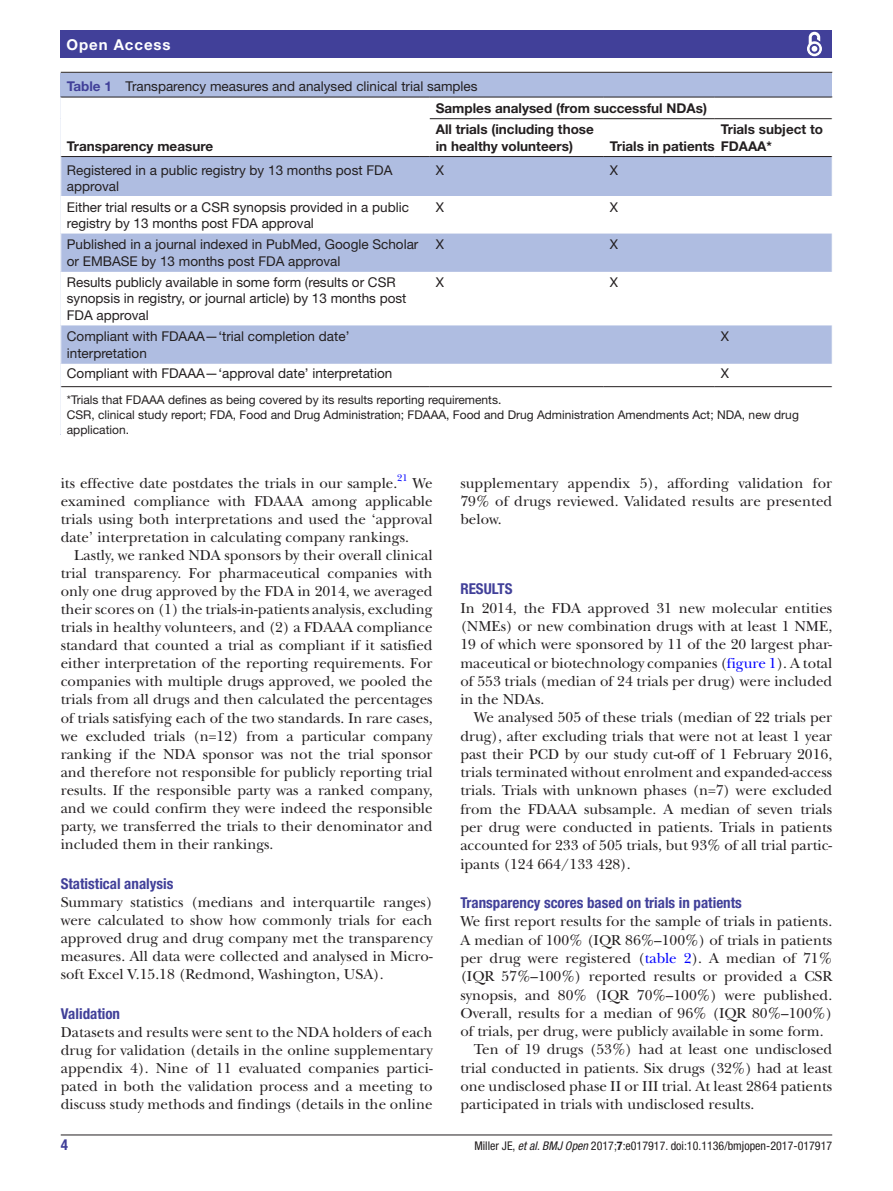
<style>
.page{position:relative;width:893px;height:1191px;background:#fff}
.page>*{position:absolute;margin:0;border:0;box-sizing:border-box;transform-origin:0 0}
.t1{font:15px/18px "New Baskerville";color:#231f20;text-align:justify}
.t2{font:700 condensed 15px "Helvetica Neue LT Std";color:#414099}
.t3{font:700 15px "Helvetica Neue LT Std";letter-spacing:.065em;color:#fff}
.t4{font:13.5px/16.2px "Helvetica Neue LT Std";color:#231f20}
.t5{font:700 13.5px/21.6px "Helvetica Neue LT Std";color:#231f20}
.t6{font:12px/15px "Helvetica Neue LT Std";color:#231f20}
.t7{font:condensed 12px "Helvetica Neue LT Std";color:#231f20}
.t8{font:9.9px "New Baskerville";color:#00f}
.s1{font-weight:700;color:#414099}
.s2{color:#00f}
.s3{font-style:italic}
.s4{font-weight:700}
</style>
<div class="page">
<hr style="left:61px;top:1134px;width:771px;height:1px;background:#231f20">
<div style="left:61px;top:31px;width:771px;height:27px;background:#414099"></div>
<svg style="left:807px;top:31px;width:15px;height:26px"></svg>
<div style="left:61px;top:73px;width:771px;height:361px;background:#afbde1"></div>
<hr style="left:61px;top:72px;width:771px;height:1px;background:#231f20">
<div style="left:61px;top:98px;width:771px;height:335px;background:#fff"></div>
<svg style="left:61px;top:157px;width:771px;height:206px"></svg>
<hr style="left:61px;top:156px;width:369px;height:1px;background:#231f20">
<hr style="left:61px;top:97px;width:369px;height:1px;background:#231f20">
<hr style="left:430px;top:97px;width:174px;height:1px;background:#231f20">
<hr style="left:604px;top:97px;width:111px;height:1px;background:#231f20">
<hr style="left:715px;top:97px;width:117px;height:1px;background:#231f20">
<hr style="left:430px;top:118px;width:174px;height:1px;background:#231f20">
<hr style="left:430px;top:156px;width:174px;height:1px;background:#231f20">
<hr style="left:604px;top:118px;width:111px;height:1px;background:#231f20">
<hr style="left:604px;top:156px;width:111px;height:1px;background:#231f20">
<hr style="left:715px;top:118px;width:117px;height:1px;background:#231f20">
<hr style="left:715px;top:156px;width:117px;height:1px;background:#231f20">
<hr style="left:430px;top:386px;width:174px;height:1px;background:#231f20">
<hr style="left:604px;top:386px;width:111px;height:1px;background:#231f20">
<hr style="left:61px;top:386px;width:369px;height:1px;background:#231f20">
<hr style="left:715px;top:386px;width:117px;height:1px;background:#231f20">
<svg style="left:60px;top:97px;width:1px;height:22px"></svg>
<svg style="left:60px;top:363px;width:1px;height:24px"></svg>
<hr style="left:61px;top:403px;width:771px;height:2px;background:#fff">
<hr style="left:61px;top:433px;width:771px;height:2px;background:#fff">
<p class="t3" style="left:66px;top:35px;width:106px">Open Access</p>
<p class="t4" style="left:67px;top:78px;width:412px"><span class="s1">Table 1</span> Transparency measures and analysed clinical trial samples</p>
<p class="t5" style="left:67px;top:135px;width:148px">Transparency measure</p>
<p class="t5" style="left:436px;top:97px;width:273px">Samples analysed (from successful NDAs)<br>All trials (including those</p>
<p class="t5" style="left:436px;top:135px;width:139px">in healthy volunteers)</p>
<p class="t5" style="left:610px;top:135px;width:164px">Trials in patients FDAAA*</p>
<p class="t5" style="left:721px;top:118px;width:104px">Trials subject to</p>
<p class="t4" style="left:67px;top:162px;width:327px">Registered in a public registry by 13 months post FDA approval</p>
<p class="t4" style="left:436px;top:162px;width:10px">X</p>
<p class="t4" style="left:610px;top:162px;width:10px">X</p>
<p class="t4" style="left:67px;top:198px;width:344px">Either trial results or a CSR synopsis provided in a public registry by 13 months post FDA approval</p>
<p class="t4" style="left:436px;top:198px;width:10px">X</p>
<p class="t4" style="left:610px;top:198px;width:10px">X</p>
<p class="t4" style="left:67px;top:236px;width:353px">Published in a journal indexed in PubMed, Google Scholar or EMBASE by 13 months post FDA approval</p>
<p class="t4" style="left:436px;top:236px;width:10px">X</p>
<p class="t4" style="left:610px;top:236px;width:10px">X</p>
<p class="t4" style="left:67px;top:274px;width:341px">Results publicly available in some form (results or CSR synopsis in registry, or journal article) by 13 months post<br>FDA approval</p>
<p class="t4" style="left:436px;top:274px;width:10px">X</p>
<p class="t4" style="left:610px;top:274px;width:10px">X</p>
<p class="t4" style="left:67px;top:328px;width:284px">Compliant with FDAAA—‘trial completion date’ interpretation</p>
<p class="t4" style="left:721px;top:328px;width:10px">X</p>
<p class="t4" style="left:67px;top:364px;width:327px">Compliant with FDAAA—‘approval date’ interpretation</p>
<p class="t4" style="left:721px;top:364px;width:10px">X</p>
<p class="t6" style="left:67px;top:392px;width:733px">*Trials that FDAAA defines as being covered by its results reporting requirements.<br>CSR, clinical study report; FDA, Food and Drug Administration; FDAAA, Food and Drug Administration Amendments Act; NDA, new drug application.</p>
<p class="t1" style="left:61px;top:474px;width:338px">its effective date postdates the trials in our sample.</p>
<p class="t8" style="left:397px;top:472px;width:12px">21</p>
<p class="t1" style="left:61px;top:474px;width:373px;text-indent:352px">We examined compliance with FDAAA among applicable trials using both interpretations and used the ‘approval date’ interpretation in calculating company rankings.</p>
<p class="t1" style="left:61px;top:546px;width:373px;text-indent:14px">Lastly, we ranked NDA sponsors by their overall clinical trial transparency. For pharmaceutical companies with only one drug approved by the FDA in 2014, we averaged their scores on (1) the trials-in-patients analysis, excluding trials in healthy volunteers, and (2) a FDAAA compliance standard that counted a trial as compliant if it satisfied either interpretation of the reporting requirements. For companies with multiple drugs approved, we pooled the trials from all drugs and then calculated the percentages of trials satisfying each of the two standards. In rare cases, we excluded trials (n=12) from a particular company ranking if the NDA sponsor was not the trial sponsor and therefore not responsible for publicly reporting trial results. If the responsible party was a ranked company, and we could confirm they were indeed the responsible party, we transferred the trials to their denominator and included them in their rankings.</p>
<p class="t2" style="left:61px;top:874px;width:114px">Statistical analysis</p>
<p class="t1" style="left:61px;top:893px;width:373px">Summary statistics (medians and interquartile ranges) were calculated to show how commonly trials for each approved drug and drug company met the transparency measures. All data were collected and analysed in Micro&shy;soft Excel V.15.18 (Redmond, Washington, USA).</p>
<p class="t2" style="left:61px;top:1004px;width:61px">Validation</p>
<p class="t1" style="left:61px;top:1022px;width:373px">Datasets and results were sent to the NDA holders of each drug for validation (details in the online supplementary appendix 4). Nine of 11 evaluated companies partici&shy;pated in both the validation process and a meeting to discuss study methods and findings (details in the online</p>
<p class="t1" style="left:460px;top:474px;width:373px">supplementary appendix 5), affording validation for 79% of drugs reviewed. Validated results are presented below.</p>
<p class="t2" style="left:460px;top:580px;width:54px">Results</p>
<p class="t1" style="left:460px;top:599px;width:373px">In 2014, the FDA approved 31 new molecular entities (NMEs) or new combination drugs with at least 1 NME, 19 of which were sponsored by 11 of the 20 largest phar&shy;maceutical or biotechnology companies (<span class="s2">figure 1</span>). A total of 553 trials (median of 24 trials per drug) were included in the NDAs.</p>
<p class="t1" style="left:460px;top:708px;width:373px;text-indent:14px">We analysed 505 of these trials (median of 22 trials per drug), after excluding trials that were not at least 1 year past their PCD by our study cut-off of 1 February 2016, trials terminated without enrolment and expanded-access trials. Trials with unknown phases (n=7) were excluded from the FDAAA subsample. A median of seven trials per drug were conducted in patients. Trials in patients accounted for 233 of 505 trials, but 93% of all trial partic&shy;ipants (124 664/133 428).</p>
<p class="t2" style="left:460px;top:893px;width:283px">Transparency scores based on trials in patients</p>
<p class="t1" style="left:460px;top:912px;width:373px">We first report results for the sample of trials in patients.</p>
<p class="t1" style="left:460px;top:931px;width:373px">A median of 100% (IQR 86%–100%) of trials in patients</p>
<p class="t1" style="left:460px;top:949px;width:373px">per drug were registered (<span class="s2">table 2</span>). A median of 71%</p>
<p class="t1" style="left:460px;top:967px;width:373px">(IQR 57%–100%) reported results or provided a CSR</p>
<p class="t1" style="left:460px;top:985px;width:373px">synopsis, and 80% (IQR 70%–100%) were published.</p>
<p class="t1" style="left:460px;top:1004px;width:373px">Overall, results for a median of 96% (IQR 80%–100%)</p>
<p class="t1" style="left:460px;top:1022px;width:365px">of trials, per drug, were publicly available in some form.</p>
<p class="t1" style="left:474px;top:1040px;width:360px">Ten of 19 drugs (53%) had at least one undisclosed</p>
<p class="t1" style="left:460px;top:1059px;width:373px">trial conducted in patients. Six drugs (32%) had at least</p>
<p class="t1" style="left:460px;top:1077px;width:373px">one undisclosed phase II or III trial. At least 2864 patients</p>
<p class="t1" style="left:460px;top:1095px;width:296px">participated in trials with undisclosed results.</p>
<p class="t2" style="left:61px;top:1135px;width:9px">4</p>
<p class="t7" style="left:474px;top:1138px;width:359px">Miller JE, <span class="s3">et al</span>. <span class="s3">BMJ Open</span> 2017;<span class="s4">7</span>:e017917. doi:10.1136/bmjopen-2017-017917</p>
</div>
